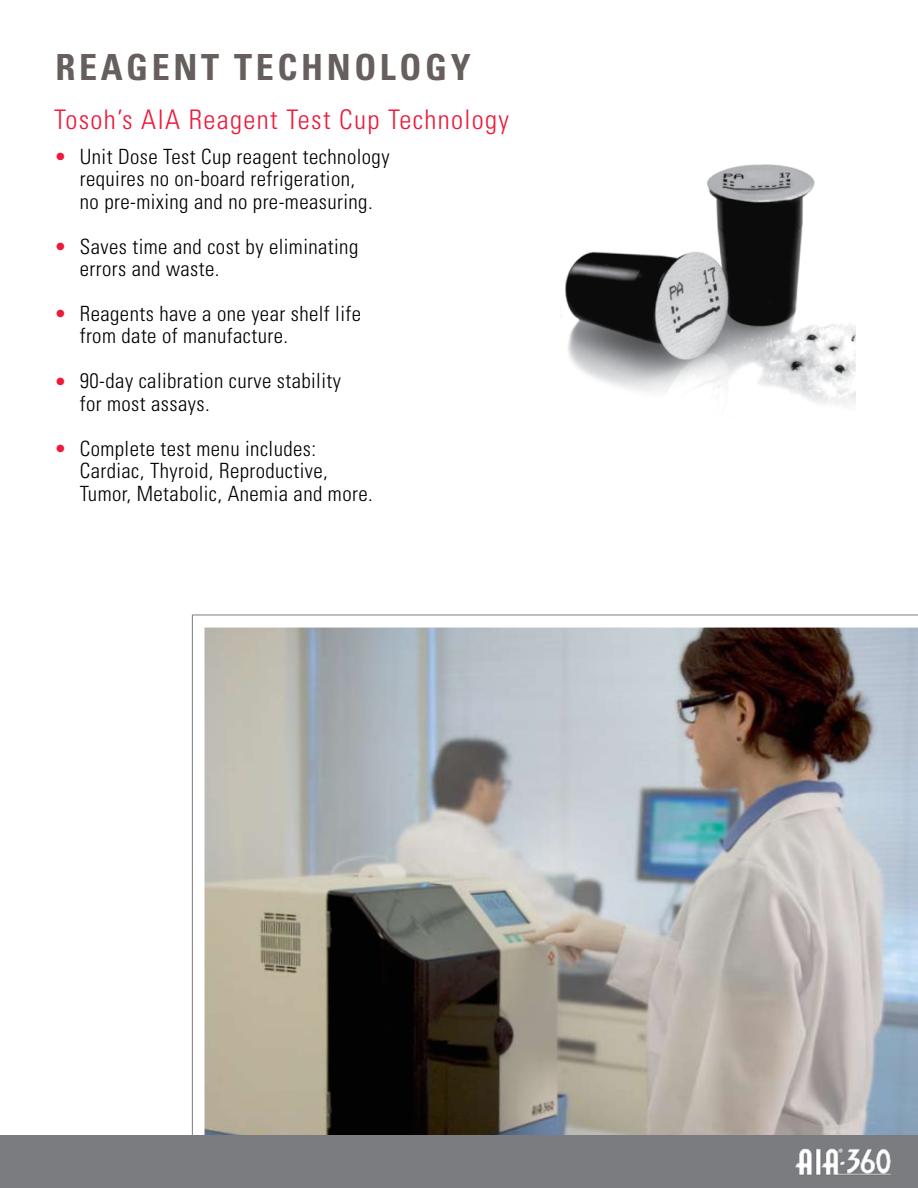
<style>
.page{position:relative;width:918px;height:1188px;background:#fff}
.page>*{position:absolute;margin:0;border:0;box-sizing:border-box;transform-origin:0 0}
.t1{font:700 condensed 36px "Univers LT Std";letter-spacing:.1em;color:#665f5d}
.t2{font:300 condensed 27px "Univers LT Std";letter-spacing:.05em;color:#ed1a3b}
.t3{font:300 condensed 21px/22.5px "Univers LT Std";letter-spacing:.02em;color:#000}
.t4{font:300 condensed 21px "Univers LT Std";color:#ed1a3b}
</style>
<div class="page">
<img style="left:204px;top:628px;width:714px;height:507px">
<img style="left:565px;top:164px;width:290px;height:241px">
<div style="left:0;top:1135px;width:918px;height:53px;background:#7a7c7f"></div>
<hr style="left:192px;top:615px;width:726px;height:1px;background:#7a7c7f">
<hr style="left:192px;top:615px;width:1px;height:523px;background:#7a7c7f">
<img style="left:795px;top:1148px;width:96px;height:27px">
<h1 class="t1" style="left:56px;top:45px;width:417px">REAGENT TECHNOLOGY</h1>
<p class="t2" style="left:54px;top:104px;width:457px">Tosoh’s AIA Reagent Test Cup Technology</p>
<p class="t3" style="left:80px;top:145px;width:311px">Unit Dose Test Cup reagent technology requires no on-board refrigeration,<br>no pre-mixing and no pre-measuring.</p>
<p class="t3" style="left:80px;top:235px;width:280px">Saves time and cost by eliminating errors and waste.</p>
<p class="t3" style="left:80px;top:302px;width:283px">Reagents have a one year shelf life from date of manufacture.</p>
<p class="t3" style="left:80px;top:370px;width:263px">90-day calibration curve stability for most assays.</p>
<p class="t3" style="left:80px;top:437px;width:295px">Complete test menu includes:<br>Cardiac, Thyroid, Reproductive,<br>Tumor, Metabolic, Anemia and more.</p>
<p class="t4" style="left:54px;top:144px;width:14px">•</p>
<p class="t4" style="left:54px;top:234px;width:14px">•</p>
<p class="t4" style="left:54px;top:301px;width:14px">•</p>
<p class="t4" style="left:54px;top:369px;width:14px">•</p>
<p class="t4" style="left:54px;top:436px;width:14px">•</p>
</div>
